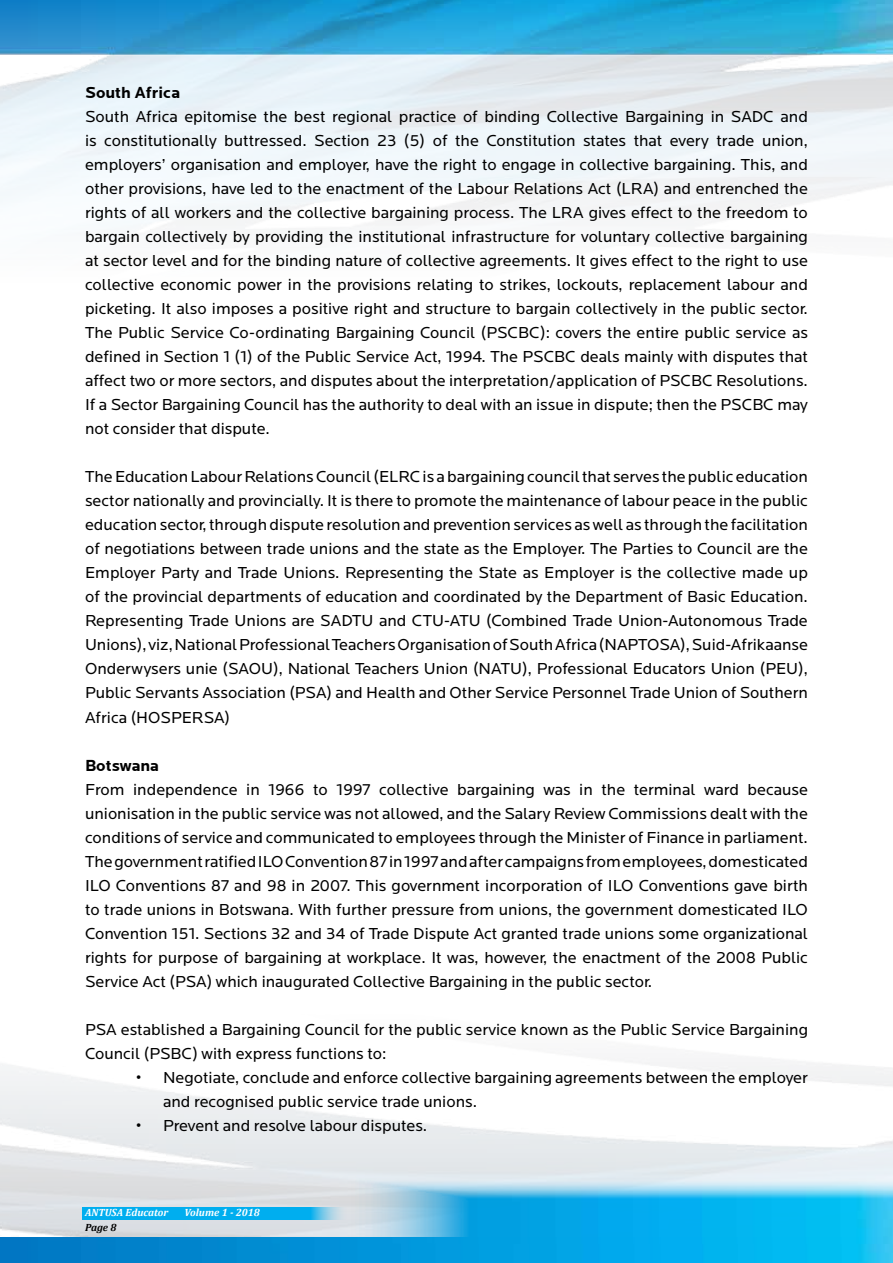
<style>
.page{position:relative;width:893px;height:1263px;background:#fff}
.page>*{position:absolute;margin:0;border:0;box-sizing:border-box;transform-origin:0 0}
.t1{font:16.5px/24px "Locator";color:#000;text-align:justify}
.t2{font:700 16.5px "Locator";color:#000}
.t3{font:italic 700 10.5px "Cambria";color:#fff}
.t4{font:italic 700 10.5px "Cambria";color:#000}
</style>
<div class="page">
<img style="left:0;top:0;width:893px;height:229px">
<img style="left:0;top:1059px;width:893px;height:178px">
<img style="left:0;top:1237px;width:893px;height:26px">
<img style="left:341px;top:1178px;width:552px;height:66px">
<div style="left:82px;top:1207px;width:267px;height:12px;background:#00aeef"></div>
<p class="t2" style="left:85px;top:84px;width:96px">South Africa</p>
<p class="t1" style="left:85px;top:105px;width:724px">South Africa epitomise the best regional practice of binding Collective Bargaining in SADC and is constitutionally buttressed. Section 23 (5) of the Constitution states that every trade union, employers’ organisation and employer, have the right to engage in collective bargaining. This, and other provisions, have led to the enactment of the Labour Relations Act (LRA) and entrenched the rights of all workers and the collective bargaining process. The LRA gives effect to the freedom to bargain collectively by providing the institutional infrastructure for voluntary collective bargaining at sector level and for the binding nature of collective agreements. It gives effect to the right to use collective economic power in the provisions relating to strikes, lockouts, replacement labour and picketing. It also imposes a positive right and structure to bargain collectively in the public sector.<br>The Public Service Co-ordinating Bargaining Council (PSCBC): covers the entire public service as defined in Section 1 (1) of the Public Service Act, 1994. The PSCBC deals mainly with disputes that affect two or more sectors, and disputes about the interpretation/application of PSCBC Resolutions.<br>If a Sector Bargaining Council has the authority to deal with an issue in dispute; then the PSCBC may not consider that dispute.</p>
<p class="t1" style="left:85px;top:465px;width:724px">The Education Labour Relations Council (ELRC is a bargaining council that serves the public education sector nationally and provincially. It is there to promote the maintenance of labour peace in the public education sector, through dispute resolution and prevention services as well as through the facilitation of negotiations between trade unions and the state as the Employer. The Parties to Council are the Employer Party and Trade Unions. Representing the State as Employer is the collective made up of the provincial departments of education and coordinated by the Department of Basic Education.<br>Representing Trade Unions are SADTU and CTU-ATU (Combined Trade Union-Autonomous Trade Unions), viz, National Professional Teachers Organisation of South Africa (NAPTOSA), Suid-Afrikaanse Onderwysers unie (SAOU), National Teachers Union (NATU), Professional Educators Union (PEU), Public Servants Association (PSA) and Health and Other Service Personnel Trade Union of Southern Africa (HOSPERSA)</p>
<p class="t2" style="left:85px;top:756px;width:75px">Botswana</p>
<p class="t1" style="left:85px;top:777px;width:724px">From independence in 1966 to 1997 collective bargaining was in the terminal ward because unionisation in the public service was not allowed, and the Salary Review Commissions dealt with the conditions of service and communicated to employees through the Minister of Finance in parliament.<br>The government ratified ILO Convention 87 in 1997 and after campaigns from employees, domesticated ILO Conventions 87 and 98 in 2007. This government incorporation of ILO Conventions gave birth to trade unions in Botswana. With further pressure from unions, the government domesticated ILO Convention 151. Sections 32 and 34 of Trade Dispute Act granted trade unions some organizational rights for purpose of bargaining at workplace. It was, however, the enactment of the 2008 Public Service Act (PSA) which inaugurated Collective Bargaining in the public sector.</p>
<p class="t1" style="left:85px;top:1017px;width:724px">PSA established a Bargaining Council for the public service known as the Public Service Bargaining<br>Council (PSBC) with express functions to:</p>
<p class="t1" style="left:163px;top:1066px;width:646px;text-indent:-27px">• Negotiate, conclude and enforce collective bargaining agreements between the employer and recognised public service trade unions.</p>
<p class="t1" style="left:136px;top:1114px;width:293px">• Prevent and resolve labour disputes.</p>
<p class="t3" style="left:85px;top:1206px;width:85px">ANTUSA Educator</p>
<p class="t3" style="left:185px;top:1206px;width:77px">Volume 1 - 2018</p>
<p class="t4" style="left:85px;top:1221px;width:33px">Page 8</p>
</div>
